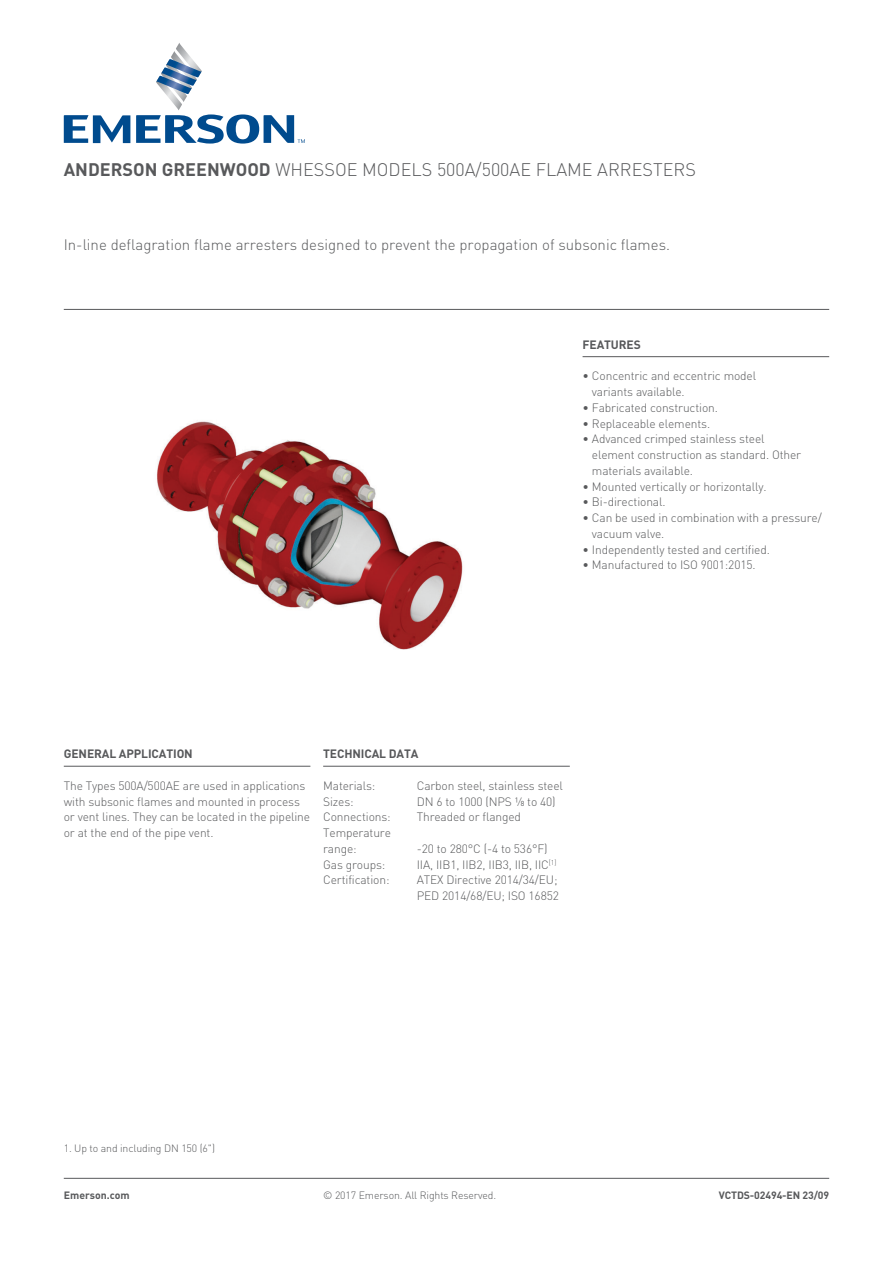
<style>
.page{position:relative;width:893px;height:1263px;background:#fff}
.page>*{position:absolute;margin:0;border:0;box-sizing:border-box;transform-origin:0 0}
.t1{font:300 18px "DIN Pro";color:#58595b}
.t2{font:300 15px "DIN Pro";color:#58595b}
.t3{font:300 12px/15.8px "DIN Pro";letter-spacing:-.01em;color:#58595b}
.t4{font:700 12px "DIN Pro";letter-spacing:-.01em;color:#58595b}
.t5{font:300 10.5px "DIN Pro";letter-spacing:-.01em;color:#58595b}
.t6{font:700 10.5px "DIN Pro";letter-spacing:-.01em;color:#58595b}
.s1{font-weight:700}
</style>
<div class="page">
<hr style="left:64px;top:1178px;width:765px;height:1px;background:#58595b">
<hr style="left:64px;top:309px;width:765px;height:1px;background:#58595b">
<svg style="left:64px;top:115px;width:66px;height:28px"></svg>
<svg style="left:136px;top:43px;width:169px;height:101px"></svg>
<img style="left:157px;top:421px;width:306px;height:229px">
<hr style="left:64px;top:766px;width:246px;height:1px;background:#58595b">
<hr style="left:323px;top:766px;width:247px;height:1px;background:#58595b">
<hr style="left:583px;top:356px;width:246px;height:1px;background:#58595b">
<h1 class="t1" style="left:64px;top:155px;width:634px"><span class="s1">ANDERSON GREENWOOD</span> WHESSOE MODELS 500A/500AE FLAME ARRESTERS</h1>
<p class="t2" style="left:64px;top:233px;width:608px">In-line deflagration flame arresters designed to prevent the propagation of subsonic flames.</p>
<p class="t4" style="left:583px;top:334px;width:60px">FEATURES</p>
<p class="t3" style="left:592px;top:367px;width:166px;text-indent:-9px">• Concentric and eccentric model variants available.</p>
<p class="t3" style="left:583px;top:398px;width:137px">• Fabricated construction.</p>
<p class="t3" style="left:583px;top:414px;width:129px">• Replaceable elements.</p>
<p class="t3" style="left:592px;top:430px;width:211px;text-indent:-9px">• Advanced crimped stainless steel element construction as standard. Other materials available.</p>
<p class="t3" style="left:583px;top:477px;width:186px">• Mounted vertically or horizontally.</p>
<p class="t3" style="left:583px;top:493px;width:85px">• Bi-directional.</p>
<p class="t3" style="left:592px;top:509px;width:231px;text-indent:-9px">• Can be used in combination with a pressure/ vacuum valve.</p>
<p class="t3" style="left:583px;top:540px;width:189px">• Independently tested and certified.</p>
<p class="t3" style="left:583px;top:556px;width:175px">• Manufactured to ISO 9001:2015.</p>
<p class="t4" style="left:64px;top:744px;width:131px">GENERAL APPLICATION</p>
<p class="t3" style="left:64px;top:776px;width:248px">The Types 500A/500AE are used in applications with subsonic flames and mounted in process or vent lines. They can be located in the pipeline or at the end of the pipe vent.</p>
<p class="t4" style="left:323px;top:744px;width:97px">TECHNICAL DATA</p>
<p class="t3" style="left:323px;top:776px;width:54px">Materials:</p>
<p class="t3" style="left:417px;top:776px;width:148px">Carbon steel, stainless steel</p>
<p class="t3" style="left:323px;top:792px;width:32px">Sizes:</p>
<p class="t3" style="left:417px;top:792px;width:140px">DN 6 to 1000 (NPS ⅛ to 40)</p>
<p class="t3" style="left:323px;top:808px;width:69px">Connections:</p>
<p class="t3" style="left:417px;top:808px;width:106px">Threaded or flanged</p>
<p class="t3" style="left:323px;top:824px;width:69px">Temperature range:</p>
<p class="t3" style="left:417px;top:839px;width:132px">-20 to 280°C (-4 to 536°F)</p>
<p class="t3" style="left:323px;top:855px;width:64px">Gas groups:</p>
<p class="t3" style="left:417px;top:855px;width:141px">IIA, IIB1, IIB2, IIB3, IIB, IIC<sup>[1]</sup></p>
<p class="t3" style="left:323px;top:871px;width:68px">Certification:</p>
<p class="t3" style="left:417px;top:871px;width:144px">ATEX Directive 2014/34/EU;<br>PED 2014/68/EU; ISO 16852</p>
<p class="t5" style="left:64px;top:1140px;width:153px">1. Up to and including DN 150 (6")</p>
<p class="t6" style="left:64px;top:1187px;width:67px">Emerson.com</p>
<p class="t5" style="left:323px;top:1187px;width:175px">© 2017 Emerson. All Rights Reserved.</p>
<p class="t6" style="left:719px;top:1187px;width:112px">VCTDS-02494-EN 23/09</p>
</div>
